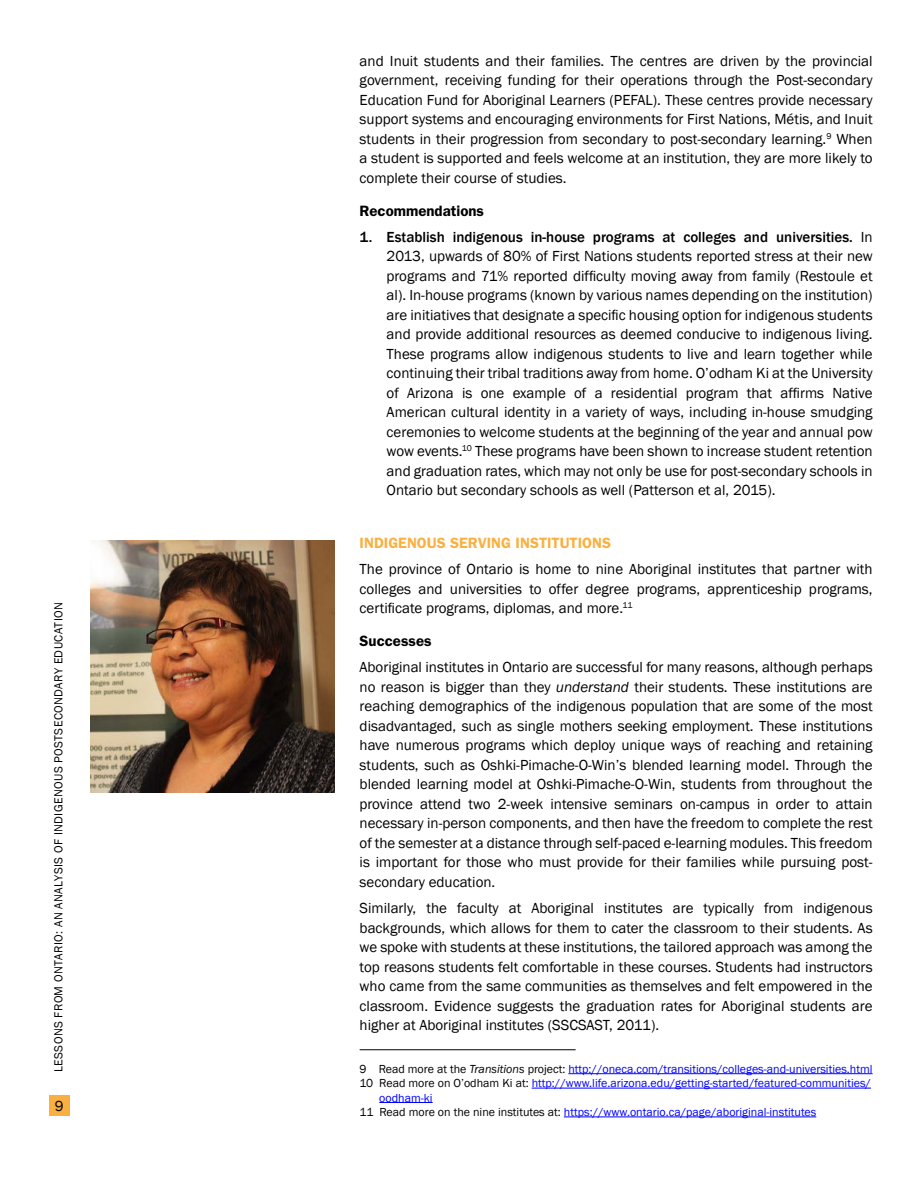
<style>
.page{position:relative;width:918px;height:1188px;background:#fff}
.page>*{position:absolute;margin:0;border:0;box-sizing:border-box;transform-origin:0 0}
.t1{font:15px/19.5px "Franklin Gothic";color:#000;text-align:justify}
.t2{font:600 15px "Franklin Gothic";color:#fab040}
.t3{font:600 15px "Franklin Gothic";color:#000}
.t4{font:12px "Franklin Gothic";color:#00f}
.t5{font:12px "Franklin Gothic";letter-spacing:.03em;color:#000}
.s1{font-weight:500}
.s2{font-style:italic}
.s3{color:#000}
.s4{font-style:italic;color:#000}
</style>
<div class="page">
<div style="left:49px;top:1095px;width:20px;height:21px;background:#fab040"></div>
<hr style="left:360px;top:1049px;width:216px;height:1px;background:#000">
<hr style="left:568px;top:1073px;width:305px;height:1px;background:#00f">
<hr style="left:532px;top:1088px;width:339px;height:1px;background:#00f">
<hr style="left:379px;top:1102px;width:54px;height:1px;background:#00f">
<hr style="left:564px;top:1117px;width:252px;height:1px;background:#00f">
<img style="left:91px;top:540px;width:244px;height:253px">
<p class="t5" style="left:51px;top:1072px;width:471px;rotate:-90deg">LESSONS FROM ONTARIO: AN ANALYSIS OF INDIGENOUS POSTSECONDARY EDUCATION</p>
<p class="t1" style="left:55px;top:1096px;width:10px">9</p>
<p class="t1" style="left:360px;top:51px;width:515px">and Inuit students and their families. The centres are driven by the provincial government, receiving funding for their operations through the Post-secondary Education Fund for Aboriginal Learners (PEFAL). These centres provide necessary support systems and encouraging environments for First Nations, Métis, and Inuit students in their progression from secondary to post-secondary learning.<sup>9</sup> When a student is supported and feels welcome at an institution, they are more likely to complete their course of studies.</p>
<p class="t3" style="left:360px;top:202px;width:126px">Recommendations</p>
<p class="t1" style="left:387px;top:227px;width:488px;text-indent:-27px"><span class="s1">1. Establish indigenous in-house programs at colleges and universities.</span> In 2013, upwards of 80% of First Nations students reported stress at their new programs and 71% reported difficulty moving away from family (Restoule et al). In-house programs (known by various names depending on the institution) are initiatives that designate a specific housing option for indigenous students and provide additional resources as deemed conducive to indigenous living.<br>These programs allow indigenous students to live and learn together while continuing their tribal traditions away from home. O’odham Ki at the University of Arizona is one example of a residential program that affirms Native American cultural identity in a variety of ways, including in-house smudging ceremonies to welcome students at the beginning of the year and annual pow wow events.<sup>10</sup> These programs have been shown to increase student retention and graduation rates, which may not only be use for post-secondary schools in Ontario but secondary schools as well (Patterson et al, 2015).</p>
<p class="t2" style="left:360px;top:534px;width:253px">INDIGENOUS SERVING INSTITUTIONS</p>
<p class="t1" style="left:360px;top:559px;width:515px">The province of Ontario is home to nine Aboriginal institutes that partner with colleges and universities to offer degree programs, apprenticeship programs, certificate programs, diplomas, and more.<sup>11</sup></p>
<p class="t3" style="left:360px;top:632px;width:74px">Successes</p>
<p class="t1" style="left:360px;top:657px;width:515px">Aboriginal institutes in Ontario are successful for many reasons, although perhaps no reason is bigger than they <span class="s2">understand</span> their students. These institutions are reaching demographics of the indigenous population that are some of the most disadvantaged, such as single mothers seeking employment. These institutions have numerous programs which deploy unique ways of reaching and retaining students, such as Oshki-Pimache-O-Win’s blended learning model. Through the blended learning model at Oshki-Pimache-O-Win, students from throughout the province attend two 2-week intensive seminars on-campus in order to attain necessary in-person components, and then have the freedom to complete the rest of the semester at a distance through self-paced e-learning modules. This freedom is important for those who must provide for their families while pursuing post&shy;secondary education.</p>
<p class="t1" style="left:360px;top:898px;width:515px">Similarly, the faculty at Aboriginal institutes are typically from indigenous backgrounds, which allows for them to cater the classroom to their students. As we spoke with students at these institutions, the tailored approach was among the top reasons students felt comfortable in these courses. Students had instructors who came from the same communities as themselves and felt empowered in the classroom. Evidence suggests the graduation rates for Aboriginal students are higher at Aboriginal institutes (SSCSAST, 2011).</p>
<p class="t4" style="left:360px;top:1062px;width:515px"><span class="s3">9 Read more at the</span> <span class="s4">Transitions</span> <span class="s3">project:</span> http://oneca.com/transitions/colleges-and-universities.html</p>
<p class="t4" style="left:360px;top:1076px;width:513px"><span class="s3">10 Read more on O’odham Ki at:</span> http://www.life.arizona.edu/getting-started/featured-communities/</p>
<p class="t4" style="left:379px;top:1091px;width:55px">oodham-ki</p>
<p class="t4" style="left:360px;top:1105px;width:458px"><span class="s3">11 Read more on the nine institutes at:</span> https://www.ontario.ca/page/aboriginal-institutes</p>
</div>
